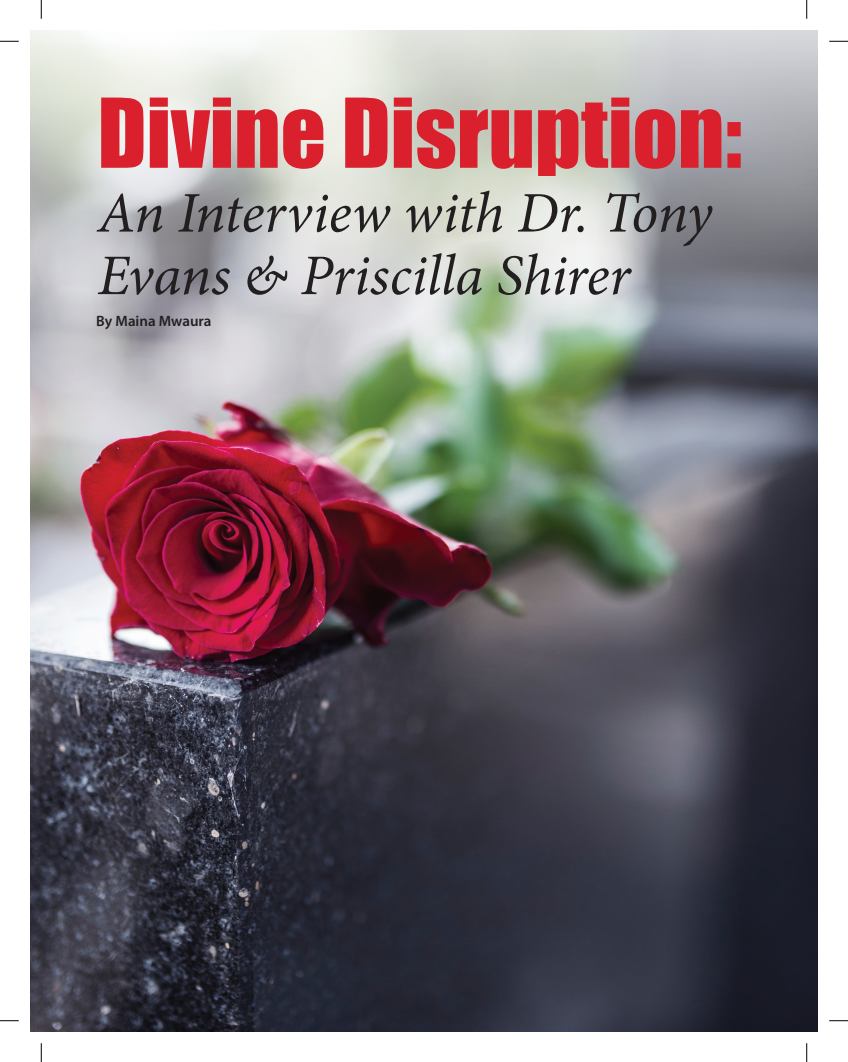
<style>
.page{position:relative;width:848px;height:1062px;background:#fff}
.page>*{position:absolute;margin:0;border:0;box-sizing:border-box;transform-origin:0 0}
.t1{font:88.75px "Impact";color:#da202d}
.t2{font:italic 57.5px/62.5px "Minion Pro";letter-spacing:-.005em;color:#231f20}
.t3{font:600 15px "Myriad Pro";color:#231f20}
</style>
<div class="page">
<img style="left:30px;top:403px;width:788px;height:628px">
<svg style="left:30px;top:30px;width:788px;height:373px;background:#bec2bf"></svg>
<svg style="left:0;top:40px;width:19px;height:2px"></svg>
<svg style="left:829px;top:40px;width:19px;height:2px"></svg>
<svg style="left:0;top:1020px;width:19px;height:1px"></svg>
<svg style="left:829px;top:1020px;width:19px;height:1px"></svg>
<svg style="left:40px;top:0;width:2px;height:19px"></svg>
<svg style="left:40px;top:1043px;width:2px;height:18px"></svg>
<svg style="left:806px;top:0;width:1px;height:19px"></svg>
<svg style="left:806px;top:1043px;width:1px;height:18px"></svg>
<h1 class="t1" style="left:98px;top:64px;width:646px">Divine Disruption:</h1>
<p class="t2" style="left:98px;top:182px;width:616px">An Interview with Dr. Tony<br>Evans &amp; Priscilla Shirer</p>
<p class="t3" style="left:96px;top:311px;width:117px">By Maina Mwaura</p>
</div>
